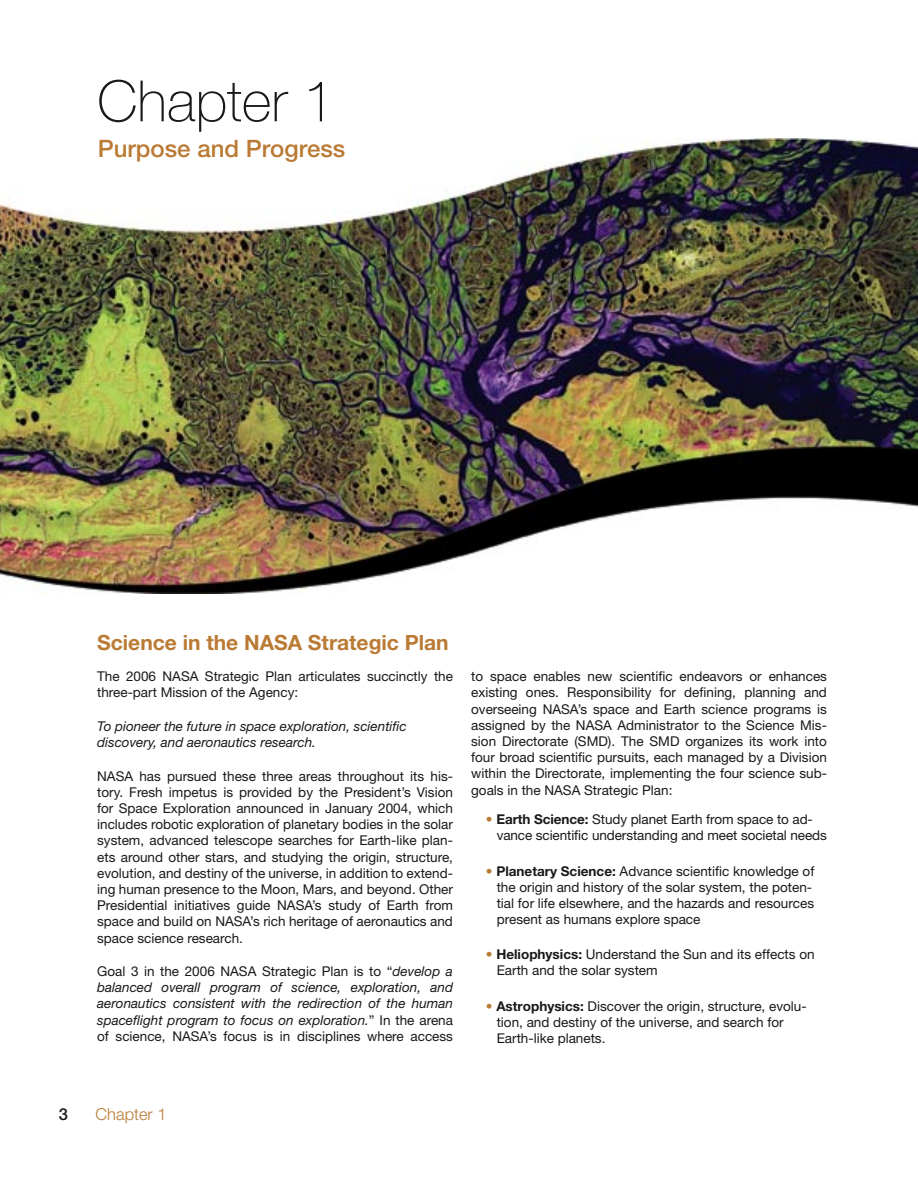
<style>
.page{position:relative;width:918px;height:1188px;background:#fff}
.page>*{position:absolute;margin:0;border:0;box-sizing:border-box;transform-origin:0 0}
.t1{font:100 57px "Helvetica Neue";color:#1a1818}
.t2{font:500 24px "Helvetica Neue";color:#ba7a34}
.t3{font:700 21px "Helvetica Neue";color:#ba7a34}
.t4{font:300 16.5px "Helvetica Neue";color:#ba7a34}
.t5{font:500 16.5px "Helvetica Neue";color:#1a1818}
.t6{font:13.5px/16.2px "Helvetica Neue";color:#1a1818}
.t7{font:italic 13.5px/16.2px "Helvetica Neue";color:#1a1818}
.s1{font-style:normal}
.s2{font-weight:500;color:#ba7a34}
.s3{font-weight:700}
</style>
<div class="page">
<img style="left:0;top:139px;width:918px;height:455px">
<h1 class="t1" style="left:97px;top:68px;width:239px">Chapter 1</h1>
<h2 class="t2" style="left:98px;top:134px;width:249px">Purpose and Progress</h2>
<h3 class="t3" style="left:97px;top:630px;width:353px">Science in the NASA Strategic Plan</h3>
<p class="t6" style="left:97px;top:668px;width:357px">The 2006 NASA Strategic Plan articulates succinctly the three-part Mission of the Agency:</p>
<p class="t7" style="left:97px;top:718px;width:311px">To pioneer the future in space exploration, scientific discovery, and aeronautics research.</p>
<p class="t6" style="left:97px;top:767px;width:357px;text-align:justify">NASA has pursued these three areas throughout its his&shy;tory. Fresh impetus is provided by the President’s Vision for Space Exploration announced in January 2004, which includes robotic exploration of planetary bodies in the solar system, advanced telescope searches for Earth-like plan&shy;ets around other stars, and studying the origin, structure, evolution, and destiny of the universe, in addition to extend&shy;ing human presence to the Moon, Mars, and beyond. Other Presidential initiatives guide NASA’s study of Earth from space and build on NASA’s rich heritage of aeronautics and space science research.</p>
<p class="t7" style="left:97px;top:963px;width:357px;text-align:justify"><span class="s1">Goal 3 in the 2006 NASA Strategic Plan is to “</span>develop a balanced overall program of science, exploration, and aeronautics consistent with the redirection of the human spaceflight program to focus on exploration.<span class="s1">” In the arena of science, NASA’s focus is in disciplines where access</span></p>
<p class="t6" style="left:471px;top:668px;width:357px;text-align:justify">to space enables new scientific endeavors or enhances existing ones. Responsibility for defining, planning and overseeing NASA’s space and Earth science programs is assigned by the NASA Administrator to the Science Mis&shy;sion Directorate (SMD). The SMD organizes its work into four broad scientific pursuits, each managed by a Division within the Directorate, implementing the four science sub&shy;goals in the NASA Strategic Plan:</p>
<p class="t6" style="left:497px;top:811px;width:332px;text-indent:-11px"><span class="s2">•</span> <span class="s3">Earth Science:</span> Study planet Earth from space to ad&shy;vance scientific understanding and meet societal needs</p>
<p class="t6" style="left:497px;top:863px;width:319px;text-indent:-11px"><span class="s2">•</span> <span class="s3">Planetary Science:</span> Advance scientific knowledge of the origin and history of the solar system, the poten&shy;tial for life elsewhere, and the hazards and resources present as humans explore space</p>
<p class="t6" style="left:497px;top:946px;width:319px;text-indent:-11px"><span class="s2">•</span> <span class="s3">Heliophysics:</span> Understand the Sun and its effects on<br>Earth and the solar system</p>
<p class="t6" style="left:497px;top:998px;width:311px;text-indent:-11px"><span class="s2">•</span> <span class="s3">Astrophysics:</span> Discover the origin, structure, evolu&shy;tion, and destiny of the universe, and search for<br>Earth-like planets.</p>
<p class="t5" style="left:59px;top:1105px;width:11px">3</p>
<p class="t4" style="left:96px;top:1104px;width:72px">Chapter 1</p>
</div>
